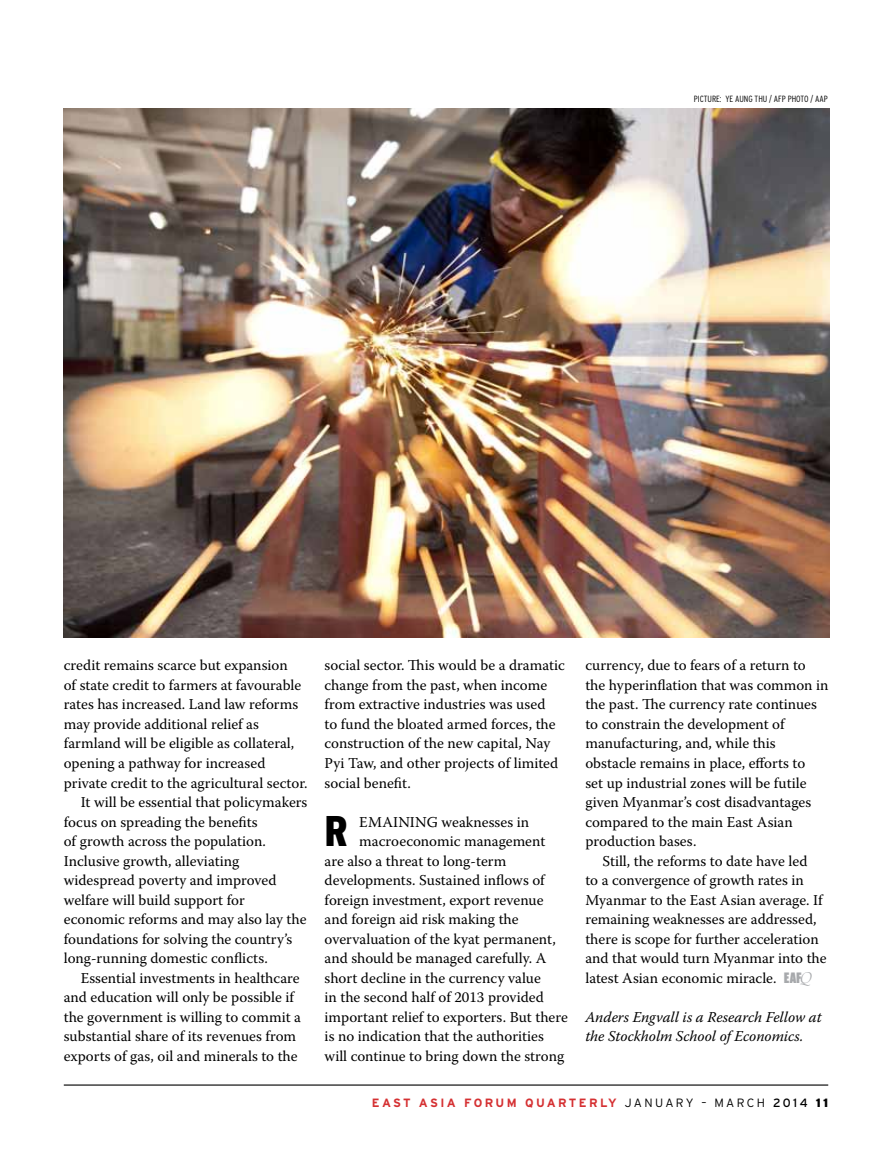
<style>
.page{position:relative;width:893px;height:1170px;background:#fff}
.page>*{position:absolute;margin:0;border:0;box-sizing:border-box;transform-origin:0 0}
.t1{font:900 condensed 42.9px "Interstate";color:#000}
.t2{font:15px/19.5px "Warnock Pro";color:#000}
.t3{font:italic 15px/19.5px "Warnock Pro";color:#000}
.t4{font:15px "Interstate Ultra Black Comp";color:#a7a9ac}
.t5{font:700 12px "Interstate";letter-spacing:.2em;color:#d53032}
.t6{font:300 condensed 9px "Interstate";color:#000}
.s1{font-family:"Bernhard Mod SBOP";font-style:italic;font-size:16.5px}
.s2{font-weight:300;color:#000}
.s3{font-weight:400;color:#000}
.s4{font-weight:900;color:#000}
</style>
<div class="page">
<hr style="left:64px;top:1084px;width:764px;height:1px;background:#000">
<img style="left:64px;top:108px;width:765px;height:529px">
<p class="t6" style="left:694px;top:94px;width:99px">PICTURE: YE AUNG THU / AFP PHOTO</p>
<p class="t6" style="left:810px;top:94px;width:19px">/ AAP</p>
<p class="t2" style="left:64px;top:655px;width:225px">credit remains scarce but expansion</p>
<p class="t2" style="left:64px;top:675px;width:239px">of state credit to farmers at favourable</p>
<p class="t2" style="left:64px;top:694px;width:236px">rates has increased. Land law reforms</p>
<p class="t2" style="left:64px;top:714px;width:197px">may provide additional relief as</p>
<p class="t2" style="left:64px;top:733px;width:232px">farmland will be eligible as collateral,</p>
<p class="t2" style="left:64px;top:753px;width:203px">opening a pathway for increased</p>
<p class="t2" style="left:64px;top:772px;width:245px">private credit to the agricultural sector.</p>
<p class="t2" style="left:81px;top:792px;width:228px">It will be essential that policymakers</p>
<p class="t2" style="left:64px;top:811px;width:195px">focus on spreading the benefits</p>
<p class="t2" style="left:64px;top:831px;width:203px">of growth across the population.</p>
<p class="t2" style="left:64px;top:850px;width:177px">Inclusive growth, alleviating</p>
<p class="t2" style="left:64px;top:870px;width:214px">widespread poverty and improved</p>
<p class="t2" style="left:64px;top:889px;width:183px">welfare will build support for</p>
<p class="t2" style="left:64px;top:909px;width:244px">economic reforms and may also lay the</p>
<p class="t2" style="left:64px;top:928px;width:230px">foundations for solving the country’s</p>
<p class="t2" style="left:64px;top:948px;width:206px">long-running domestic conflicts.</p>
<p class="t2" style="left:81px;top:967px;width:220px">Essential investments in healthcare</p>
<p class="t2" style="left:64px;top:987px;width:233px">and education will only be possible if</p>
<p class="t2" style="left:64px;top:1006px;width:239px">the government is willing to commit a</p>
<p class="t2" style="left:64px;top:1026px;width:234px">substantial share of its revenues from</p>
<p class="t2" style="left:64px;top:1045px;width:235px">exports of gas, oil and minerals to the</p>
<p class="t2" style="left:325px;top:655px;width:242px">social sector. This would be a dramatic change from the past, when income from extractive industries was used<br>to fund the bloated armed forces, the construction of the new capital, Nay Pyi Taw, and other projects of limited social benefit.</p>
<h1 class="t1" style="left:325px;top:804px;width:25px">R</h1>
<p class="t2" style="left:359px;top:811px;width:171px">EMAINING weaknesses in</p>
<p class="t2" style="left:359px;top:831px;width:187px">macroeconomic management</p>
<p class="t2" style="left:325px;top:850px;width:183px">are also a threat to long-term</p>
<p class="t2" style="left:325px;top:870px;width:223px">developments. Sustained inflows of</p>
<p class="t2" style="left:325px;top:889px;width:220px">foreign investment, export revenue</p>
<p class="t2" style="left:325px;top:909px;width:196px">and foreign aid risk making the</p>
<p class="t2" style="left:325px;top:928px;width:233px">overvaluation of the kyat permanent,</p>
<p class="t2" style="left:325px;top:948px;width:223px">and should be managed carefully. A</p>
<p class="t2" style="left:325px;top:967px;width:218px">short decline in the currency value</p>
<p class="t2" style="left:325px;top:987px;width:221px">in the second half of 2013 provided</p>
<p class="t2" style="left:325px;top:1006px;width:245px">important relief to exporters. But there</p>
<p class="t2" style="left:325px;top:1026px;width:221px">is no indication that the authorities</p>
<p class="t2" style="left:325px;top:1045px;width:241px">will continue to bring down the strong</p>
<p class="t2" style="left:585px;top:655px;width:245px">currency, due to fears of a return to the hyperinflation that was common in the past. The currency rate continues to constrain the development of manufacturing, and, while this obstacle remains in place, efforts to<br>set up industrial zones will be futile given Myanmar’s cost disadvantages compared to the main East Asian production bases.</p>
<p class="t2" style="left:585px;top:850px;width:243px;text-indent:17px">Still, the reforms to date have led<br>to a convergence of growth rates in Myanmar to the East Asian average. If remaining weaknesses are addressed, there is scope for further acceleration and that would turn Myanmar into the latest Asian economic miracle.</p>
<p class="t3" style="left:585px;top:1006px;width:238px">Anders Engvall is a Research Fellow at the Stockholm School of Economics.</p>
<p class="t4" style="left:784px;top:968px;width:29px">EAF<span class="s1">Q</span></p>
<p class="t5" style="left:372px;top:1095px;width:458px">EAST ASIA FORUM QUARTERLY <span class="s2">JANUARY – MARCH</span> <span class="s3">2014</span> <span class="s4">11</span></p>
</div>
